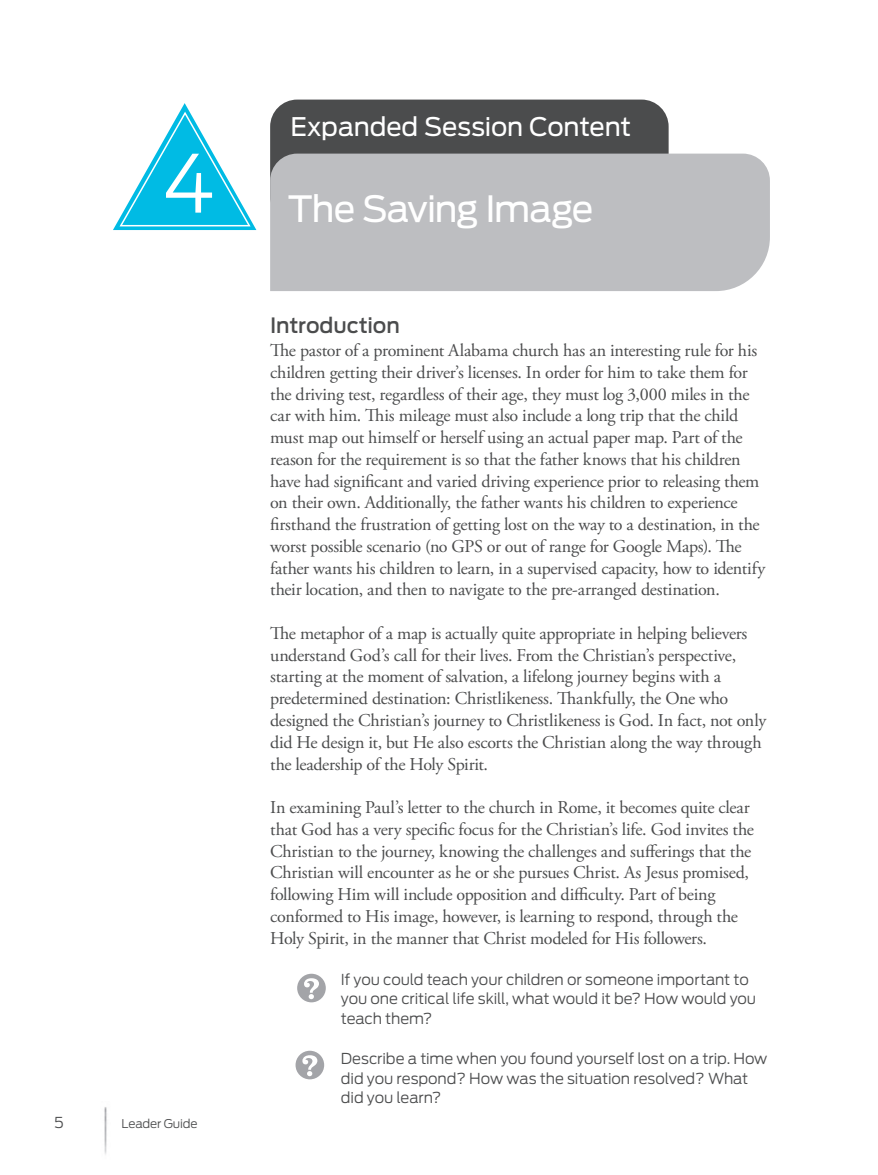
<style>
.page{position:relative;width:878px;height:1175px;background:#fff}
.page>*{position:absolute;margin:0;border:0;box-sizing:border-box;transform-origin:0 0}
.head1_session_number{font:300 79.5px "Antenna";color:#fff}
.head1{font:36px "Antenna";letter-spacing:-.03em;color:#fff}
.header2{font:25.5px "Antenna";letter-spacing:-.005em;color:#fff}
.subhead1{font:500 21px "Antenna";letter-spacing:-.005em;color:#4b4c4d}
.body_no_indent{font:18px/21.8px "Adobe Garamond Pro";letter-spacing:-.015em;color:#4b4c4d}
.questions{font:300 15px/19.5px "Antenna";letter-spacing:-.01em;color:#4b4c4d}
.t1{font:300 12px "Antenna";letter-spacing:-.01em;color:#4b4c4d}
</style>
<div class="page">
<div style="left:270px;top:100px;width:398px;height:123px;background:#4b4c4d;border-radius:27px"></div>
<div style="left:270px;top:154px;width:500px;height:137px;background:#bdbec1"></div>
<img style="left:104px;top:1107px;width:3px;height:48px">
<svg style="left:297px;top:973px;width:29px;height:29px"></svg>
<svg style="left:113px;top:103px;width:143px;height:127px"></svg>
<svg style="left:295px;top:1050px;width:29px;height:29px"></svg>
<p class="head1_session_number" style="left:162px;top:136px;width:55px">4</p>
<p class="questions" style="left:54px;top:1112px;width:11px">5</p>
<p class="t1" style="left:122px;top:1116px;width:78px">Leader Guide</p>
<p class="header2" style="left:290px;top:112px;width:342px">Expanded Session Content</p>
<p class="head1" style="left:288px;top:187px;width:307px">The Saving Image</p>
<p class="subhead1" style="left:270px;top:313px;width:131px">Introduction</p>
<p class="body_no_indent" style="left:270px;top:340px;width:496px">The pastor of a prominent Alabama church has an interesting rule for his children getting their driver’s licenses. In order for him to take them for the driving test, regardless of their age, they must log 3,000 miles in the car with him. This mileage must also include a long trip that the child must map out himself or herself using an actual paper map. Part of the reason for the requirement is so that the father knows that his children have had significant and varied driving experience prior to releasing them on their own. Additionally, the father wants his children to experience firsthand the frustration of getting lost on the way to a destination, in the worst possible scenario (no GPS or out of range for Google Maps). The father wants his children to learn, in a supervised capacity, how to identify their location, and then to navigate to the pre-arranged destination.</p>
<p class="body_no_indent" style="left:270px;top:623px;width:497px">The metaphor of a map is actually quite appropriate in helping believers understand God’s call for their lives. From the Christian’s perspective, starting at the moment of salvation, a lifelong journey begins with a predetermined destination: Christlikeness. Thankfully, the One who designed the Christian’s journey to Christlikeness is God. In fact, not only did He design it, but He also escorts the Christian along the way through the leadership of the Holy Spirit.</p>
<p class="body_no_indent" style="left:270px;top:797px;width:485px">In examining Paul’s letter to the church in Rome, it becomes quite clear that God has a very specific focus for the Christian’s life. God invites the Christian to the journey, knowing the challenges and sufferings that the Christian will encounter as he or she pursues Christ. As Jesus promised, following Him will include opposition and difficulty. Part of being conformed to His image, however, is learning to respond, through the Holy Spirit, in the manner that Christ modeled for His followers.</p>
<p class="questions" style="left:341px;top:969px;width:417px">If you could teach your children or someone important to you one critical life skill, what would it be? How would you teach them?</p>
<p class="questions" style="left:341px;top:1049px;width:428px">Describe a time when you found yourself lost on a trip. How did you respond? How was the situation resolved? What did you learn?</p>
</div>
